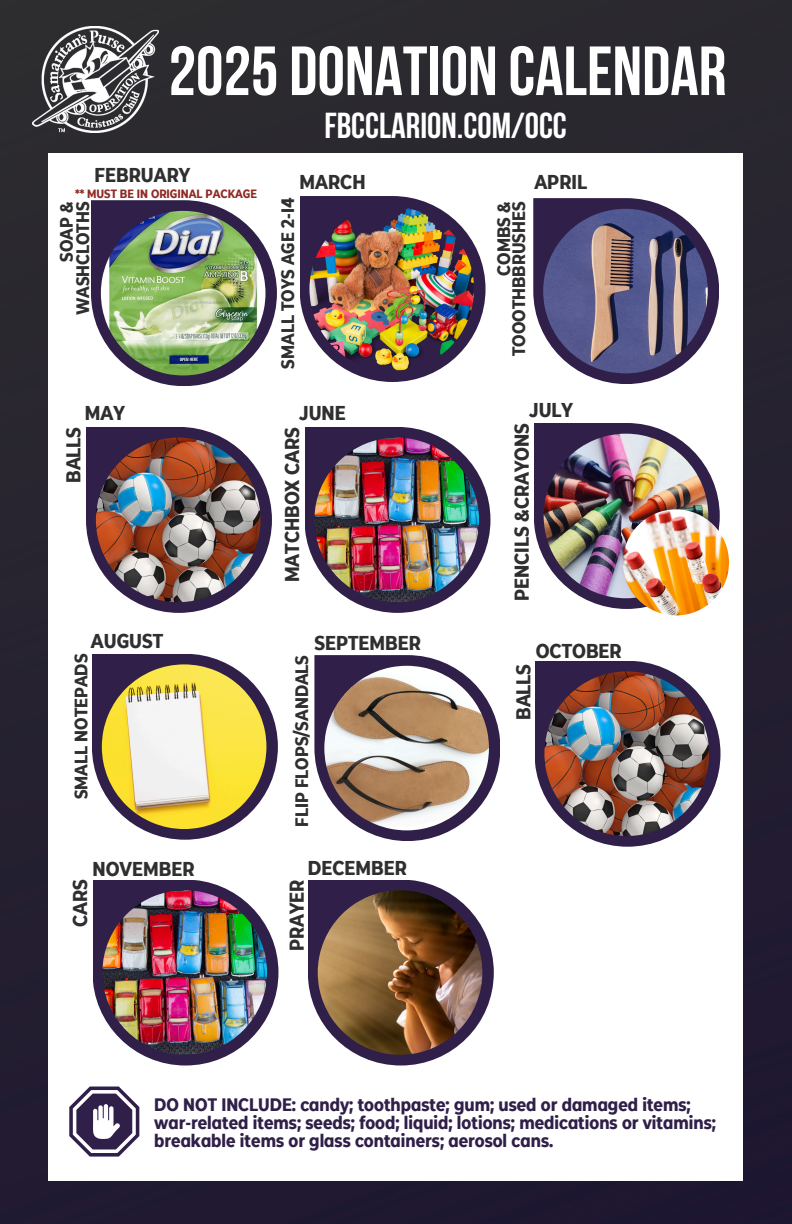
<style>
.page{position:relative;width:792px;height:1224px;background:#fff}
.page>*{position:absolute;margin:0;border:0;box-sizing:border-box;transform-origin:0 0}
.t1{font:700 69.4px "Bebas Neue";color:#fff}
.t2{font:700 36px "Bebas Neue";color:#fff}
.t3{font:700 condensed 20px "CMG Sans";color:#2f2f2f}
.t4{font:700 condensed 18px/18px "CMG Sans";color:#301f48}
.t5{font:700 condensed 18px/16.4px "CMG Sans";color:#2f2f2f;text-align:right}
.t6{font:700 condensed 12px "CMG Sans";color:#902a25}
</style>
<div class="page">
<img style="left:0;top:0;width:792px;height:1224px">
<img style="left:32px;top:26px;width:126px;height:107px">
<div style="left:49px;top:153px;width:694px;height:1027px;background:#fff"></div>
<svg style="left:300px;top:196px;width:186px;height:186px"></svg>
<img style="left:309px;top:207px;width:165px;height:164px">
<svg style="left:91px;top:200px;width:186px;height:186px"></svg>
<img style="left:101px;top:211px;width:164px;height:165px">
<svg style="left:533px;top:198px;width:186px;height:186px"></svg>
<img style="left:543px;top:209px;width:165px;height:164px">
<svg style="left:534px;top:423px;width:186px;height:186px"></svg>
<img style="left:544px;top:434px;width:164px;height:164px">
<svg style="left:92px;top:654px;width:186px;height:186px"></svg>
<img style="left:102px;top:664px;width:164px;height:165px">
<svg style="left:535px;top:661px;width:186px;height:186px"></svg>
<img style="left:544px;top:671px;width:165px;height:165px">
<svg style="left:93px;top:880px;width:185px;height:186px"></svg>
<img style="left:102px;top:890px;width:165px;height:165px">
<svg style="left:308px;top:880px;width:186px;height:186px"></svg>
<img style="left:318px;top:890px;width:164px;height:165px">
<svg style="left:69px;top:1087px;width:70px;height:70px"></svg>
<svg style="left:314px;top:655px;width:186px;height:186px"></svg>
<img style="left:324px;top:666px;width:165px;height:164px">
<svg style="left:305px;top:427px;width:185px;height:186px"></svg>
<img style="left:314px;top:438px;width:165px;height:164px">
<svg style="left:86px;top:427px;width:186px;height:186px"></svg>
<img style="left:96px;top:438px;width:165px;height:164px">
<img style="left:623px;top:509px;width:106px;height:106px;border-radius:50%">
<h3 class="t1" style="left:169px;top:43px;width:559px">2025 DONATION CALENDAR</h3>
<p class="t2" style="left:324px;top:111px;width:244px">FBCCLARION.COM/OCC</p>
<h3 class="t3" style="left:95px;top:163px;width:97px">FEBRUARY</h3>
<p class="t3" style="left:300px;top:170px;width:68px">MARCH</p>
<h3 class="t3" style="left:534px;top:170px;width:54px">APRIL</h3>
<p class="t6" style="left:75px;top:186px;width:183px">** MUST BE IN ORIGINAL PACKAGE</p>
<h3 class="t5" style="left:58px;top:315px;width:115px;rotate:-90deg">SOAP &amp;<br>WASHCLOTHS</h3>
<p class="t5" style="left:280px;top:369px;width:172px;rotate:-90deg">SMALL TOYS AGE 2-14</p>
<h3 class="t5" style="left:496px;top:356px;width:156px;line-height:15px;rotate:-90deg">COMBS &amp;<br>TOOOTHBBRUSHES</h3>
<h3 class="t3" style="left:85px;top:401px;width:41px">MAY</h3>
<h3 class="t3" style="left:300px;top:401px;width:48px">JUNE</h3>
<p class="t3" style="left:530px;top:398px;width:45px">JULY</p>
<p class="t3" style="left:61px;top:483px;width:58px;rotate:-90deg">BALLS</p>
<h3 class="t3" style="left:509px;top:601px;width:180px;rotate:-90deg">PENCILS &amp;CRAYONS</h3>
<h3 class="t3" style="left:280px;top:582px;width:157px;rotate:-90deg">MATCHBOX CARS</h3>
<h3 class="t3" style="left:91px;top:629px;width:74px">AUGUST</h3>
<p class="t3" style="left:314px;top:630px;width:108px">SEPTEMBER</p>
<p class="t3" style="left:536px;top:639px;width:88px">OCTOBER</p>
<h3 class="t5" style="left:73px;top:799px;width:147px;rotate:-90deg">SMALL NOTEPADS</h3>
<p class="t3" style="left:511px;top:720px;width:58px;rotate:-90deg">BALLS</p>
<h3 class="t5" style="left:294px;top:827px;width:173px;rotate:-90deg">FLIP FLOPS/SANDALS</h3>
<p class="t3" style="left:93px;top:856px;width:104px">NOVEMBER</p>
<h3 class="t3" style="left:308px;top:856px;width:101px">DECEMBER</h3>
<h3 class="t3" style="left:68px;top:927px;width:49px;rotate:-90deg">CARS</h3>
<h3 class="t3" style="left:284px;top:951px;width:73px;rotate:-90deg">PRAYER</h3>
<h3 class="t4" style="left:154px;top:1095px;width:563px">DO NOT INCLUDE: candy; toothpaste; gum; used or damaged items; war-related items; seeds; food; liquid; lotions; medications or vitamins; breakable items or glass containers; aerosol cans.</h3>
</div>
